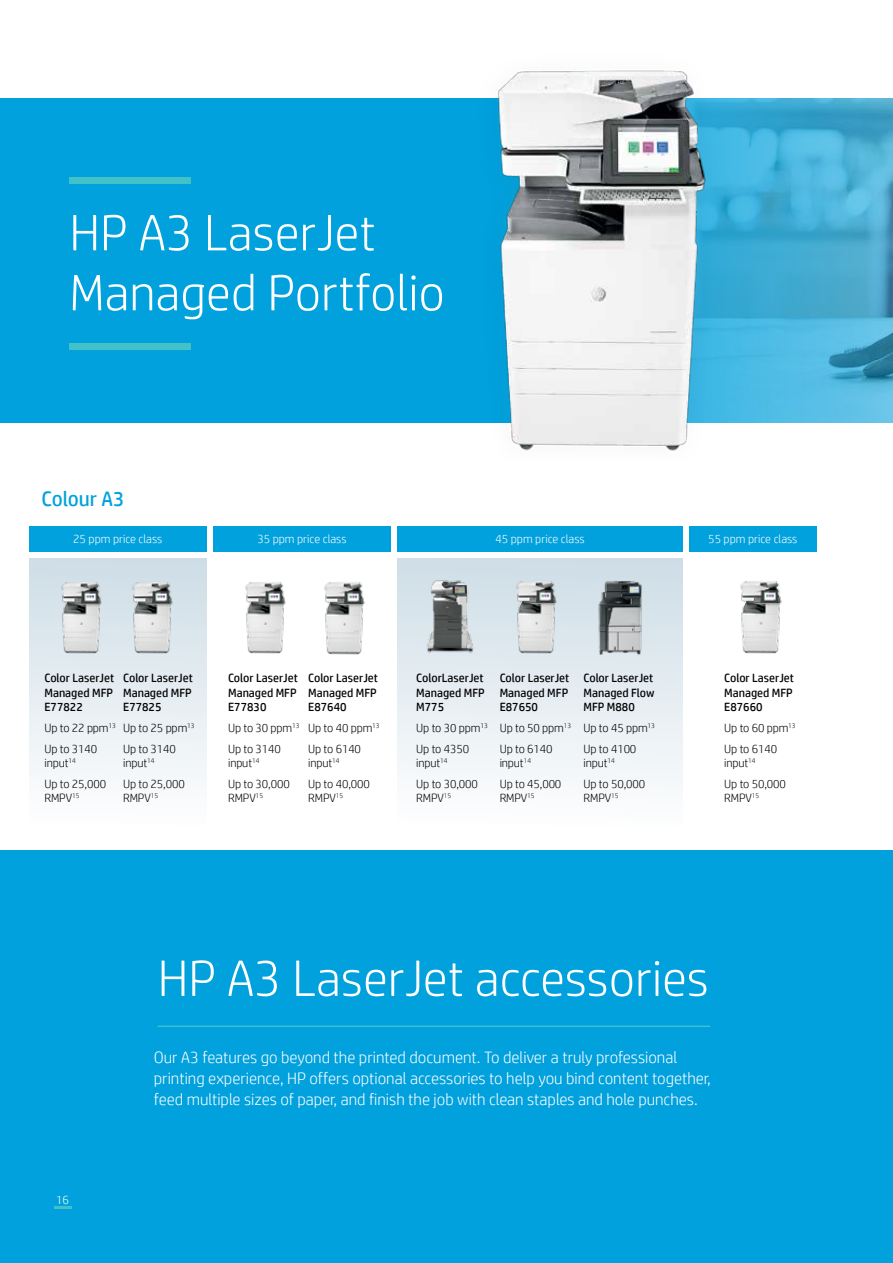
<style>
.page{position:relative;width:893px;height:1263px;background:#fff}
.page>*{position:absolute;margin:0;border:0;box-sizing:border-box;transform-origin:0 0}
.t1{font:300 51px/60px "HP Simplified";color:#fff}
.t2{font:21px "HP Simplified";letter-spacing:-.005em;color:#00a1dd}
.t3{font:300 16.5px/21px "HP Simplified";color:#fff}
.t4{font:300 12px/20.7px "HP Simplified";letter-spacing:-.01em;color:#000}
.t5{font:12px/14.4px "HP Simplified";color:#000;text-align:justify}
.t6{font:300 12px "HP Simplified";color:#fff}
</style>
<div class="page">
<svg style="left:0;top:98px;width:893px;height:324px;fill:#00a1dd"></svg>
<div style="left:0;top:850px;width:893px;height:413px;background:#00a1dd"></div>
<hr style="left:158px;top:1026px;width:552px;height:1px;background:#42c1c8">
<img style="left:469px;top:70px;width:270px;height:381px">
<div style="left:69px;top:177px;width:122px;height:6px;background:#42c1c8"></div>
<div style="left:69px;top:343px;width:122px;height:6px;background:#42c1c8"></div>
<div style="left:29px;top:558px;width:178px;height:267px;background:linear-gradient(to bottom,#cddde6,#fefefe)"></div>
<div style="left:397px;top:558px;width:286px;height:267px;background:linear-gradient(to bottom,#cedde6,#fdfefe)"></div>
<img style="left:57px;top:579px;width:47px;height:76px">
<img style="left:245px;top:582px;width:41px;height:72px">
<img style="left:128px;top:579px;width:48px;height:76px">
<img style="left:324px;top:582px;width:41px;height:73px">
<img style="left:512px;top:579px;width:48px;height:76px">
<img style="left:740px;top:581px;width:42px;height:73px">
<img style="left:594px;top:579px;width:51px;height:76px">
<img style="left:419px;top:574px;width:58px;height:87px">
<hr style="left:54px;top:1206px;width:17px;height:3px;background:#42c1c8">
<div style="left:29px;top:526px;width:178px;height:26px;background:#00a1dd"></div>
<div style="left:213px;top:526px;width:178px;height:26px;background:#00a1dd"></div>
<div style="left:397px;top:526px;width:286px;height:26px;background:#00a1dd"></div>
<div style="left:689px;top:526px;width:127px;height:26px;background:#00a1dd"></div>
<h1 class="t1" style="left:69px;top:201px;width:377px">HP A3 LaserJet<br>Managed Portfolio</h1>
<h2 class="t2" style="left:42px;top:485px;width:84px">Colour A3</h2>
<p class="t6" style="left:73px;top:531px;width:91px">25 ppm price class</p>
<p class="t6" style="left:257px;top:531px;width:91px">35 ppm price class</p>
<p class="t6" style="left:495px;top:531px;width:91px">45 ppm price class</p>
<p class="t6" style="left:708px;top:531px;width:91px">55 ppm price class</p>
<p class="t5" style="left:44px;top:671px;width:71px">Color LaserJet Managed MFP E77822</p>
<p class="t4" style="left:44px;top:717px;width:73px">Up to 22 ppm<sup>13<br></sup>Up to 3140</p>
<p class="t4" style="left:44px;top:752px;width:63px">input<sup>14<br></sup>Up to 25,000</p>
<p class="t4" style="left:44px;top:787px;width:36px">RMPV<sup>15</sup></p>
<p class="t5" style="left:123px;top:671px;width:71px">Color LaserJet Managed MFP E77825</p>
<p class="t4" style="left:123px;top:717px;width:73px">Up to 25 ppm<sup>13<br></sup>Up to 3140</p>
<p class="t4" style="left:123px;top:752px;width:63px">input<sup>14<br></sup>Up to 25,000</p>
<p class="t4" style="left:123px;top:787px;width:36px">RMPV<sup>15</sup></p>
<p class="t5" style="left:228px;top:671px;width:71px">Color LaserJet Managed MFP E77830</p>
<p class="t4" style="left:228px;top:717px;width:73px">Up to 30 ppm<sup>13<br></sup>Up to 3140</p>
<p class="t4" style="left:228px;top:752px;width:63px">input<sup>14<br></sup>Up to 30,000</p>
<p class="t4" style="left:228px;top:787px;width:36px">RMPV<sup>15</sup></p>
<p class="t5" style="left:308px;top:671px;width:71px">Color LaserJet Managed MFP E87640</p>
<p class="t4" style="left:308px;top:717px;width:73px">Up to 40 ppm<sup>13<br></sup>Up to 6140</p>
<p class="t4" style="left:308px;top:752px;width:63px">input<sup>14<br></sup>Up to 40,000</p>
<p class="t4" style="left:308px;top:787px;width:36px">RMPV<sup>15</sup></p>
<p class="t5" style="left:416px;top:671px;width:70px">ColorLaserJet Managed MFP M775</p>
<p class="t4" style="left:416px;top:717px;width:73px">Up to 30 ppm<sup>13<br></sup>Up to 4350</p>
<p class="t4" style="left:416px;top:752px;width:63px">input<sup>14<br></sup>Up to 30,000</p>
<p class="t4" style="left:416px;top:787px;width:36px">RMPV<sup>15</sup></p>
<p class="t5" style="left:500px;top:671px;width:71px">Color LaserJet Managed MFP E87650</p>
<p class="t4" style="left:500px;top:717px;width:73px">Up to 50 ppm<sup>13<br></sup>Up to 6140</p>
<p class="t4" style="left:500px;top:752px;width:63px">input<sup>14<br></sup>Up to 45,000</p>
<p class="t4" style="left:500px;top:787px;width:36px">RMPV<sup>15</sup></p>
<p class="t5" style="left:584px;top:671px;width:72px">Color LaserJet Managed Flow MFP M880</p>
<p class="t4" style="left:584px;top:717px;width:73px">Up to 45 ppm<sup>13<br></sup>Up to 4100</p>
<p class="t4" style="left:584px;top:752px;width:63px">input<sup>14<br></sup>Up to 50,000</p>
<p class="t4" style="left:584px;top:787px;width:36px">RMPV<sup>15</sup></p>
<p class="t5" style="left:724px;top:671px;width:71px">Color LaserJet Managed MFP E87660</p>
<p class="t4" style="left:724px;top:717px;width:73px">Up to 60 ppm<sup>13<br></sup>Up to 6140</p>
<p class="t4" style="left:724px;top:752px;width:63px">input<sup>14<br></sup>Up to 50,000</p>
<p class="t4" style="left:724px;top:787px;width:36px">RMPV<sup>15</sup></p>
<p class="t6" style="left:56px;top:1192px;width:14px">16</p>
<h1 class="t1" style="left:158px;top:947px;width:553px">HP A3 LaserJet accessories</h1>
<p class="t3" style="left:154px;top:1046px;width:559px">Our A3 features go beyond the printed document. To deliver a truly professional printing experience, HP offers optional accessories to help you bind content together, feed multiple sizes of paper, and finish the job with clean staples and hole punches.</p>
</div>
